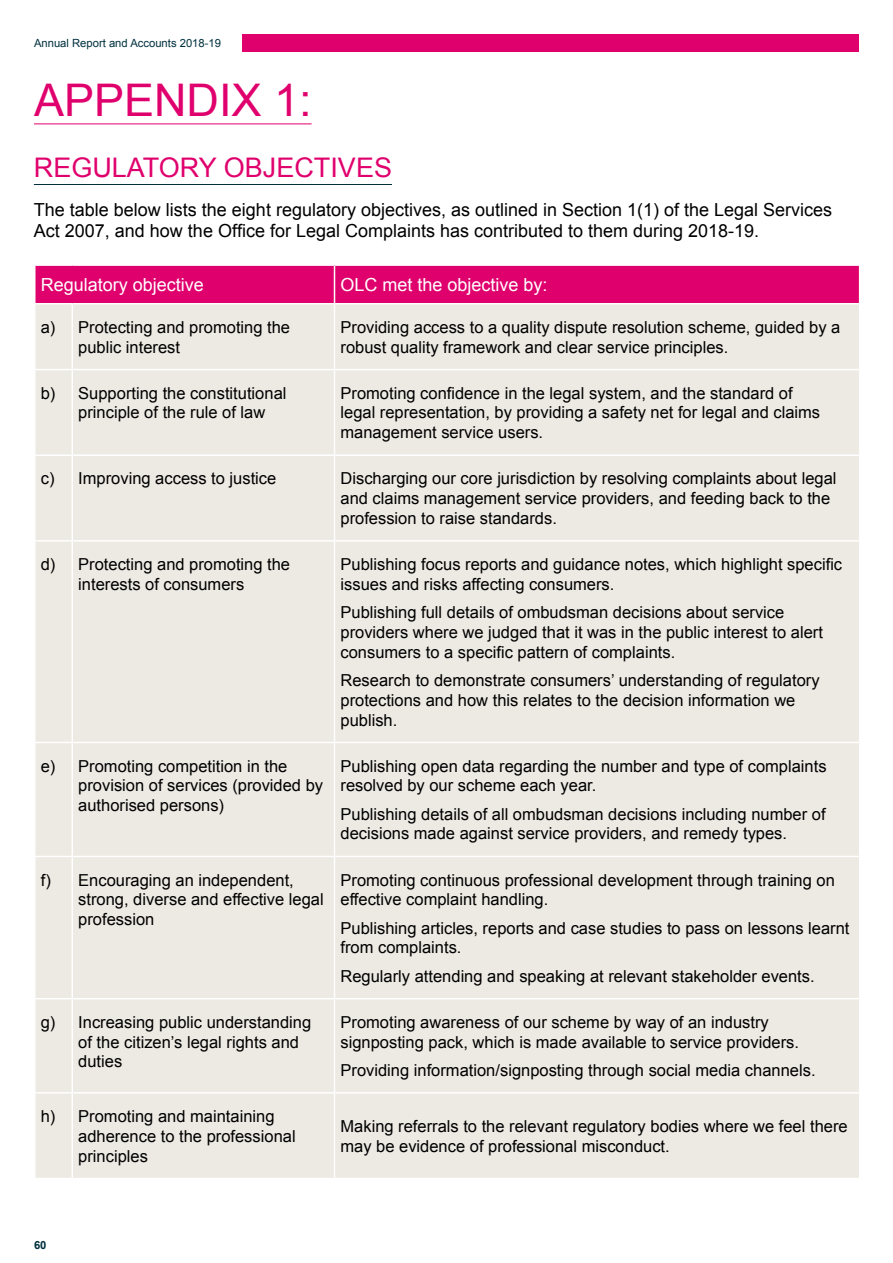
<style>
.page{position:relative;width:893px;height:1263px;background:#fff}
.page>*{position:absolute;margin:0;border:0;box-sizing:border-box;transform-origin:0 0}
.t1{font:45px "Arial";color:#e0006d}
.t2{font:27px "Arial";color:#e0006d}
.t3{font:18px/21.6px "Arial";color:#000}
.t4{font:18px "Arial";color:#fff}
.t5{font:16.5px/19.8px "Arial";color:#000}
.t6{font:11.25px "Arial";color:#00303e}
.t7{font:700 11.25px "Arial";color:#00303e}
</style>
<div class="page">
<div style="left:36px;top:266px;width:823px;height:37px;background:#e0006d"></div>
<div style="left:36px;top:304px;width:823px;height:874px;background:#ede9e3"></div>
<hr style="left:334px;top:266px;width:1px;height:37px;background:#fff">
<hr style="left:72px;top:304px;width:1px;height:65px;background:#fff">
<hr style="left:334px;top:304px;width:1px;height:65px;background:#fff">
<hr style="left:34px;top:369px;width:38px;height:1px;background:#fff">
<hr style="left:72px;top:369px;width:262px;height:1px;background:#fff">
<hr style="left:72px;top:370px;width:1px;height:84px;background:#fff">
<hr style="left:334px;top:369px;width:526px;height:1px;background:#fff">
<hr style="left:334px;top:370px;width:1px;height:84px;background:#fff">
<hr style="left:34px;top:454px;width:38px;height:2px;background:#fff">
<hr style="left:72px;top:454px;width:262px;height:2px;background:#fff">
<hr style="left:72px;top:456px;width:1px;height:84px;background:#fff">
<hr style="left:334px;top:454px;width:526px;height:2px;background:#fff">
<hr style="left:334px;top:456px;width:1px;height:84px;background:#fff">
<hr style="left:34px;top:540px;width:38px;height:2px;background:#fff">
<hr style="left:72px;top:540px;width:262px;height:2px;background:#fff">
<hr style="left:72px;top:542px;width:1px;height:200px;background:#fff">
<hr style="left:334px;top:540px;width:526px;height:2px;background:#fff">
<hr style="left:334px;top:542px;width:1px;height:200px;background:#fff">
<hr style="left:34px;top:742px;width:38px;height:1px;background:#fff">
<hr style="left:72px;top:742px;width:262px;height:1px;background:#fff">
<hr style="left:72px;top:743px;width:1px;height:113px;background:#fff">
<hr style="left:334px;top:742px;width:526px;height:1px;background:#fff">
<hr style="left:334px;top:743px;width:1px;height:113px;background:#fff">
<hr style="left:34px;top:856px;width:38px;height:1px;background:#fff">
<hr style="left:72px;top:856px;width:262px;height:1px;background:#fff">
<hr style="left:72px;top:857px;width:1px;height:141px;background:#fff">
<hr style="left:334px;top:856px;width:526px;height:1px;background:#fff">
<hr style="left:334px;top:857px;width:1px;height:141px;background:#fff">
<hr style="left:34px;top:998px;width:38px;height:1px;background:#fff">
<hr style="left:72px;top:998px;width:262px;height:1px;background:#fff">
<hr style="left:72px;top:999px;width:1px;height:93px;background:#fff">
<hr style="left:334px;top:998px;width:526px;height:1px;background:#fff">
<hr style="left:334px;top:999px;width:1px;height:93px;background:#fff">
<hr style="left:34px;top:1092px;width:38px;height:1px;background:#fff">
<hr style="left:72px;top:1092px;width:262px;height:1px;background:#fff">
<hr style="left:72px;top:1093px;width:1px;height:85px;background:#fff">
<hr style="left:334px;top:1092px;width:526px;height:1px;background:#fff">
<hr style="left:334px;top:1093px;width:1px;height:85px;background:#fff">
<div style="left:242px;top:34px;width:617px;height:17px;background:#e0006d"></div>
<hr style="left:34px;top:184px;width:358px;height:1px;background:#00303e">
<hr style="left:34px;top:124px;width:278px;height:1px;background:#e0006d">
<p class="t6" style="left:34px;top:35px;width:188px">Annual Report and Accounts 2018-19</p>
<h1 class="t1" style="left:34px;top:71px;width:279px">APPENDIX 1:</h1>
<h2 class="t2" style="left:34px;top:150px;width:360px">REGULATORY OBJECTIVES</h2>
<p class="t3" style="left:34px;top:199px;width:800px">The table below lists the eight regulatory objectives, as outlined in Section 1(1) of the Legal Services<br>Act 2007, and how the Office for Legal Complaints has contributed to them during 2018-19.</p>
<p class="t4" style="left:41px;top:273px;width:165px">Regulatory objective</p>
<p class="t4" style="left:340px;top:273px;width:209px">OLC met the objective by:</p>
<p class="t5" style="left:78px;top:317px;width:213px;text-indent:-38px">a) Protecting and promoting the public interest</p>
<p class="t5" style="left:340px;top:317px;width:501px">Providing access to a quality dispute resolution scheme, guided by a robust quality framework and clear service principles.</p>
<p class="t5" style="left:78px;top:383px;width:210px;text-indent:-38px">b) Supporting the constitutional principle of the rule of law</p>
<p class="t5" style="left:340px;top:383px;width:481px">Promoting confidence in the legal system, and the standard of legal representation, by providing a safety net for legal and claims management service users.</p>
<p class="t5" style="left:41px;top:469px;width:237px">c) Improving access to justice</p>
<p class="t5" style="left:340px;top:469px;width:498px">Discharging our core jurisdiction by resolving complaints about legal and claims management service providers, and feeding back to the profession to raise standards.</p>
<p class="t5" style="left:41px;top:554px;width:251px;text-align:center">d) Protecting and promoting the interests of consumers</p>
<p class="t5" style="left:340px;top:554px;width:503px">Publishing focus reports and guidance notes, which highlight specific issues and risks affecting consumers.</p>
<p class="t5" style="left:340px;top:602px;width:484px">Publishing full details of ombudsman decisions about service providers where we judged that it was in the public interest to alert consumers to a specific pattern of complaints.</p>
<p class="t5" style="left:340px;top:670px;width:481px">Research to demonstrate consumers’ understanding of regulatory protections and how this relates to the decision information we publish.</p>
<p class="t5" style="left:78px;top:756px;width:246px;text-indent:-38px">e) Promoting competition in the provision of services (provided by authorised persons)</p>
<p class="t5" style="left:340px;top:756px;width:488px">Publishing open data regarding the number and type of complaints resolved by our scheme each year.</p>
<p class="t5" style="left:340px;top:804px;width:487px">Publishing details of all ombudsman decisions including number of decisions made against service providers, and remedy types.</p>
<p class="t5" style="left:78px;top:870px;width:247px;text-indent:-38px">f) Encouraging an independent, strong, diverse and effective legal profession</p>
<p class="t5" style="left:340px;top:870px;width:496px">Promoting continuous professional development through training on effective complaint handling.</p>
<p class="t5" style="left:340px;top:918px;width:510px">Publishing articles, reports and case studies to pass on lessons learnt from complaints.</p>
<p class="t5" style="left:340px;top:966px;width:476px">Regularly attending and speaking at relevant stakeholder events.</p>
<p class="t5" style="left:78px;top:1012px;width:234px;text-indent:-38px">g) Increasing public understanding of the citizen’s legal rights and duties</p>
<p class="t5" style="left:340px;top:1012px;width:460px">Promoting awareness of our scheme by way of an industry signposting pack, which is made available to service providers.</p>
<p class="t5" style="left:340px;top:1060px;width:477px">Providing information/signposting through social media channels.</p>
<p class="t5" style="left:78px;top:1106px;width:219px;text-indent:-38px">h) Promoting and maintaining adherence to the professional principles</p>
<p class="t5" style="left:340px;top:1116px;width:509px">Making referrals to the relevant regulatory bodies where we feel there may be evidence of professional misconduct.</p>
<p class="t7" style="left:34px;top:1237px;width:14px">60</p>
</div>
